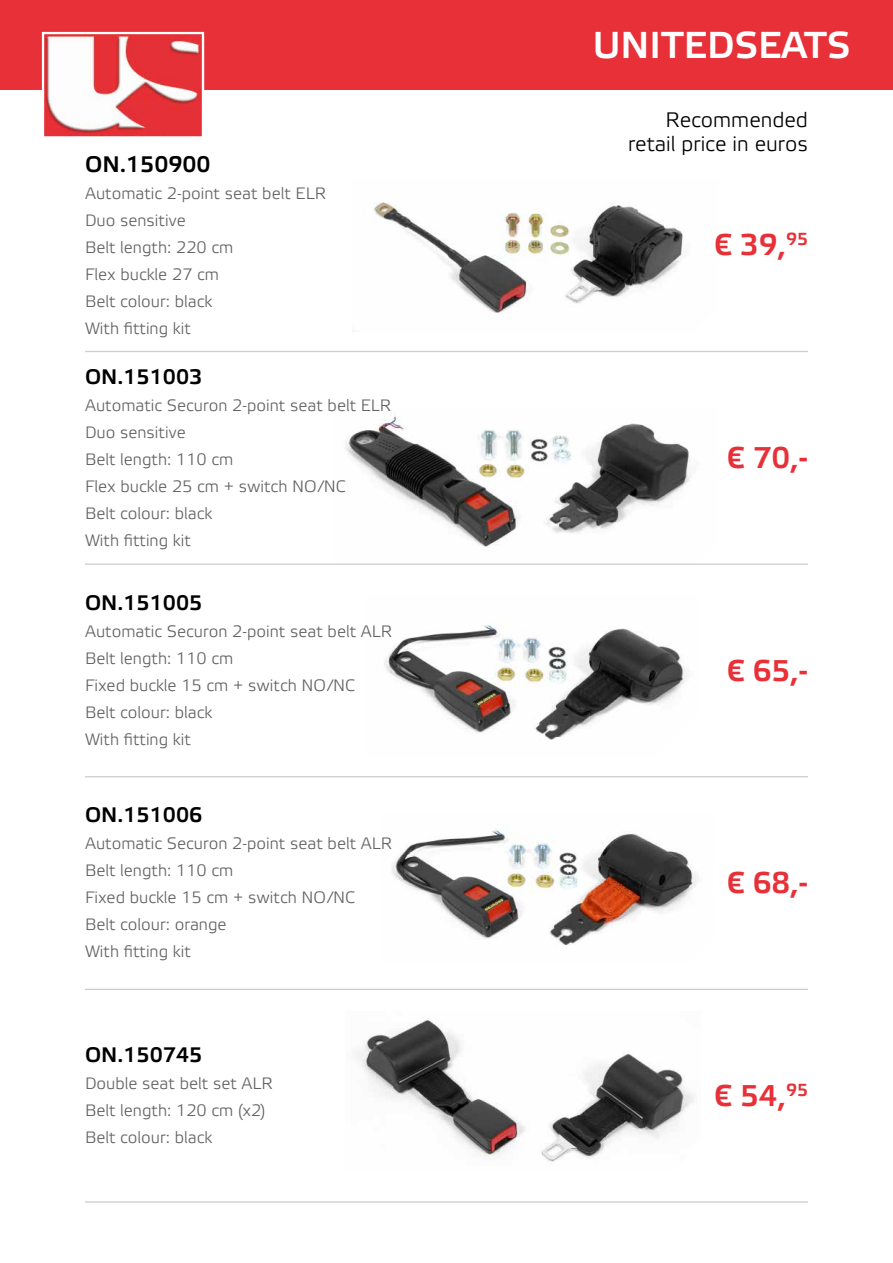
<style>
.page{position:relative;width:893px;height:1263px;background:#fff}
.page>*{position:absolute;margin:0;border:0;box-sizing:border-box;transform-origin:0 0}
.t1{font:700 37.5px "Elektra Light Pro";color:#fff}
.t2{font:700 30px "Elektra Light Pro";color:#e73037}
.t3{font:700 22.5px "Elektra Light Pro";color:#000}
.t4{font:700 21px "Elektra Light Pro";color:#000}
.t5{font:21px/24px "Elektra Light Pro";color:#000;text-align:right}
.t6{font:16.5px/27px "Elektra Light Pro";color:#646363}
</style>
<div class="page">
<img style="left:373px;top:202px;width:312px;height:112px">
<img style="left:345px;top:416px;width:345px;height:131px">
<img style="left:384px;top:625px;width:303px;height:115px">
<img style="left:392px;top:829px;width:306px;height:116px">
<img style="left:356px;top:1018px;width:338px;height:144px">
<div style="left:0;top:0;width:893px;height:89px;background:#e73037"></div>
<hr style="left:85px;top:563px;width:723px;height:2px;background:#9d9d9c">
<hr style="left:85px;top:776px;width:723px;height:1px;background:#9d9d9c">
<hr style="left:85px;top:989px;width:723px;height:1px;background:#9d9d9c">
<hr style="left:85px;top:1201px;width:723px;height:2px;background:#9d9d9c">
<hr style="left:85px;top:351px;width:723px;height:1px;background:#9d9d9c">
<img style="left:45px;top:35px;width:156px;height:101px">
<div style="left:42px;top:32px;width:162px;height:107px;border:2px solid #fff"></div>
<h3 class="t3" style="left:85px;top:152px;width:127px">ON.150900</h3>
<p class="t6" style="left:85px;top:180px;width:242px">Automatic 2-point seat belt ELR<br>Duo sensitive<br>Belt length: 220 cm<br>Flex buckle 27 cm<br>Belt colour: black<br>With fitting kit</p>
<p class="t4" style="left:85px;top:365px;width:119px">ON.151003</p>
<p class="t6" style="left:85px;top:392px;width:308px">Automatic Securon 2-point seat belt ELR<br>Duo sensitive<br>Belt length: 110 cm<br>Flex buckle 25 cm + switch NO/NC<br>Belt colour: black<br>With fitting kit</p>
<p class="t4" style="left:85px;top:591px;width:119px">ON.151005</p>
<p class="t6" style="left:85px;top:618px;width:309px">Automatic Securon 2-point seat belt ALR<br>Belt length: 110 cm<br>Fixed buckle 15 cm + switch NO/NC<br>Belt colour: black<br>With fitting kit</p>
<p class="t4" style="left:85px;top:804px;width:119px">ON.151006</p>
<p class="t6" style="left:85px;top:831px;width:309px">Automatic Securon 2-point seat belt ALR<br>Belt length: 110 cm<br>Fixed buckle 15 cm + switch NO/NC<br>Belt colour: orange<br>With fitting kit</p>
<p class="t4" style="left:85px;top:1043px;width:119px">ON.150745</p>
<p class="t6" style="left:85px;top:1070px;width:189px">Double seat belt set ALR<br>Belt length: 120 cm (x2)<br>Belt colour: black</p>
<h1 class="t1" style="left:593px;top:25px;width:259px">UNITEDSEATS</h1>
<p class="t5" style="left:628px;top:109px;width:181px">Recommended retail price in euros</p>
<h2 class="t2" style="left:714px;top:229px;width:95px">€ 39,<sup>95</sup></h2>
<h2 class="t2" style="left:727px;top:441px;width:82px">€ 70,-</h2>
<h2 class="t2" style="left:727px;top:654px;width:82px">€ 65,-</h2>
<h2 class="t2" style="left:727px;top:866px;width:82px">€ 68,-</h2>
<h2 class="t2" style="left:714px;top:1079px;width:95px">€ 54,<sup>95</sup></h2>
</div>
